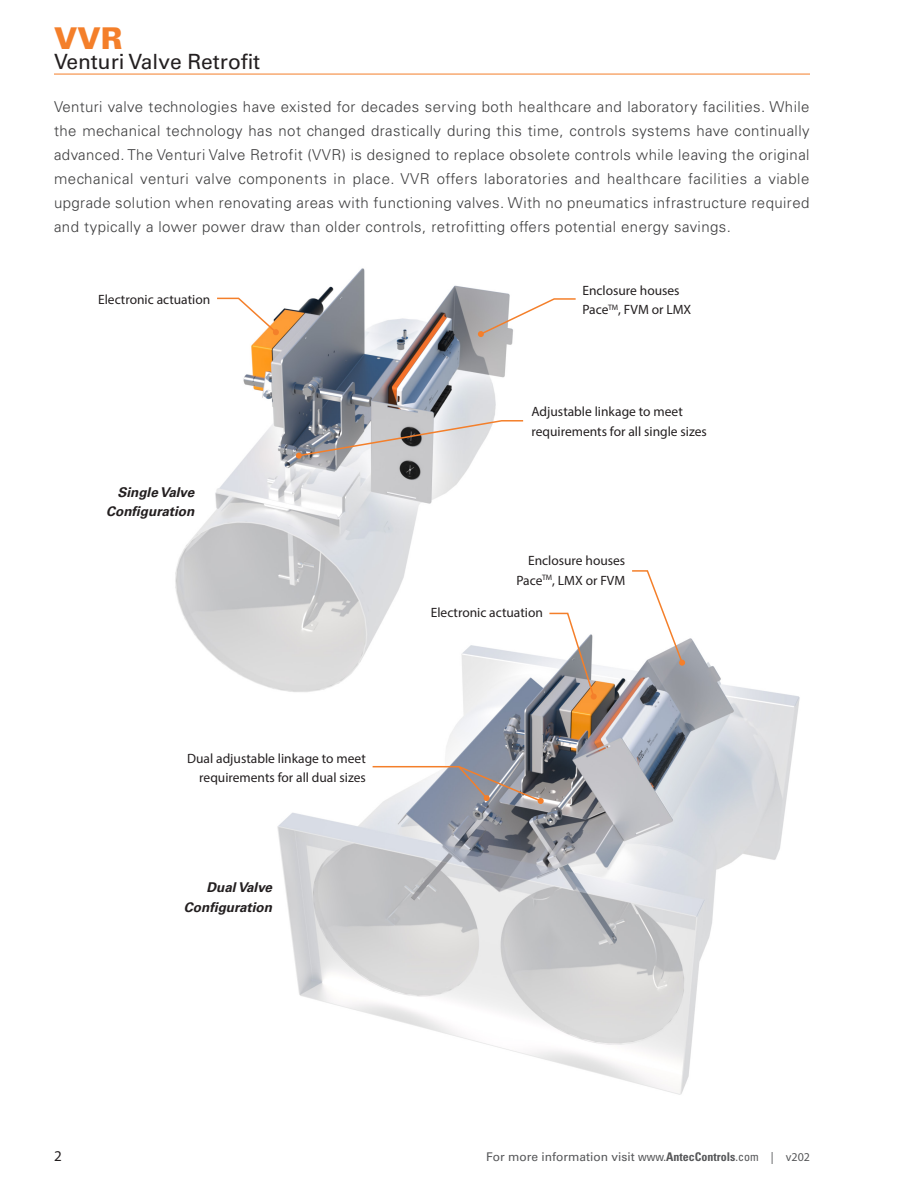
<style>
.page{position:relative;width:918px;height:1188px;background:#fff}
.page>*{position:absolute;margin:0;border:0;box-sizing:border-box;transform-origin:0 0}
.t1{font:900 30px "Univers LT Std";color:#f47f2a}
.t2{font:21px "Univers LT Std";color:#231f20}
.ANTEC-Body{font:300 15px/24px "Univers LT Std";letter-spacing:.03em;color:#3e3e3f;text-align:justify}
.t3{font:15px "Myriad Pro";color:#231f20}
.ANTEC-Caption{font:13.5px/19.5px "Myriad Pro";color:#231f20}
.ANTEC-Caption-2{font:italic 700 13.5px/19.5px "Univers LT Std";color:#231f20;text-align:right}
.t4{font:12px "Univers LT Std";color:#57585a}
.s1{font-stretch:condensed}
.s2{font-weight:700;font-stretch:condensed}
.s3{font-family:"Myriad Pro"}
</style>
<div class="page">
<img style="left:277px;top:638px;width:523px;height:457px">
<img style="left:175px;top:268px;width:355px;height:444px">
<svg style="left:478px;top:297px;width:98px;height:40px"></svg>
<svg style="left:631px;top:570px;width:54px;height:96px"></svg>
<svg style="left:216px;top:297px;width:63px;height:38px"></svg>
<svg style="left:548px;top:612px;width:49px;height:88px"></svg>
<svg style="left:296px;top:419px;width:229px;height:40px"></svg>
<svg style="left:371px;top:765px;width:173px;height:39px"></svg>
<hr style="left:54px;top:74px;width:756px;height:1px;background:#f47f2a">
<h1 class="t1" style="left:54px;top:19px;width:70px">VVR</h1>
<h2 class="t2" style="left:54px;top:49px;width:208px">Venturi Valve Retrofit</h2>
<p class="ANTEC-Body" style="left:54px;top:95px;width:757px">Venturi valve technologies have existed for decades serving both healthcare and laboratory facilities. While the mechanical technology has not changed drastically during this time, controls systems have continually advanced. The Venturi Valve Retrofit (VVR) is designed to replace obsolete controls while leaving the original mechanical venturi valve components in place. VVR offers laboratories and healthcare facilities a viable upgrade solution when renovating areas with functioning valves. With no pneumatics infrastructure required and typically a lower power draw than older controls, retrofitting offers potential energy savings.</p>
<p class="ANTEC-Caption" style="left:98px;top:289px;width:114px">Electronic actuation</p>
<p class="ANTEC-Caption-2" style="left:106px;top:483px;width:90px">Single Valve<br>Configuration</p>
<p class="ANTEC-Caption" style="left:187px;top:748px;width:180px;text-align:right">Dual adjustable linkage to meet requirements for all dual sizes</p>
<p class="ANTEC-Caption-2" style="left:184px;top:878px;width:90px">Dual Valve<br>Configuration</p>
<p class="ANTEC-Caption" style="left:582px;top:280px;width:110px">Enclosure houses<br>Pace<sup>TM</sup>, FVM or LMX</p>
<p class="ANTEC-Caption" style="left:532px;top:402px;width:177px">Adjustable linkage to meet requirements for all single sizes</p>
<p class="ANTEC-Caption" style="left:516px;top:551px;width:110px;text-align:right">Enclosure houses<br>Pace<sup>TM</sup>, LMX or FVM</p>
<p class="ANTEC-Caption" style="left:431px;top:603px;width:114px">Electronic actuation</p>
<p class="t3" style="left:54px;top:1147px;width:9px">2</p>
<p class="t4" style="left:486px;top:1150px;width:325px">For more information visit <span class="s1">www.</span><span class="s2">AntecControls</span><span class="s1">.com</span> <span class="s3">| v202</span></p>
</div>
